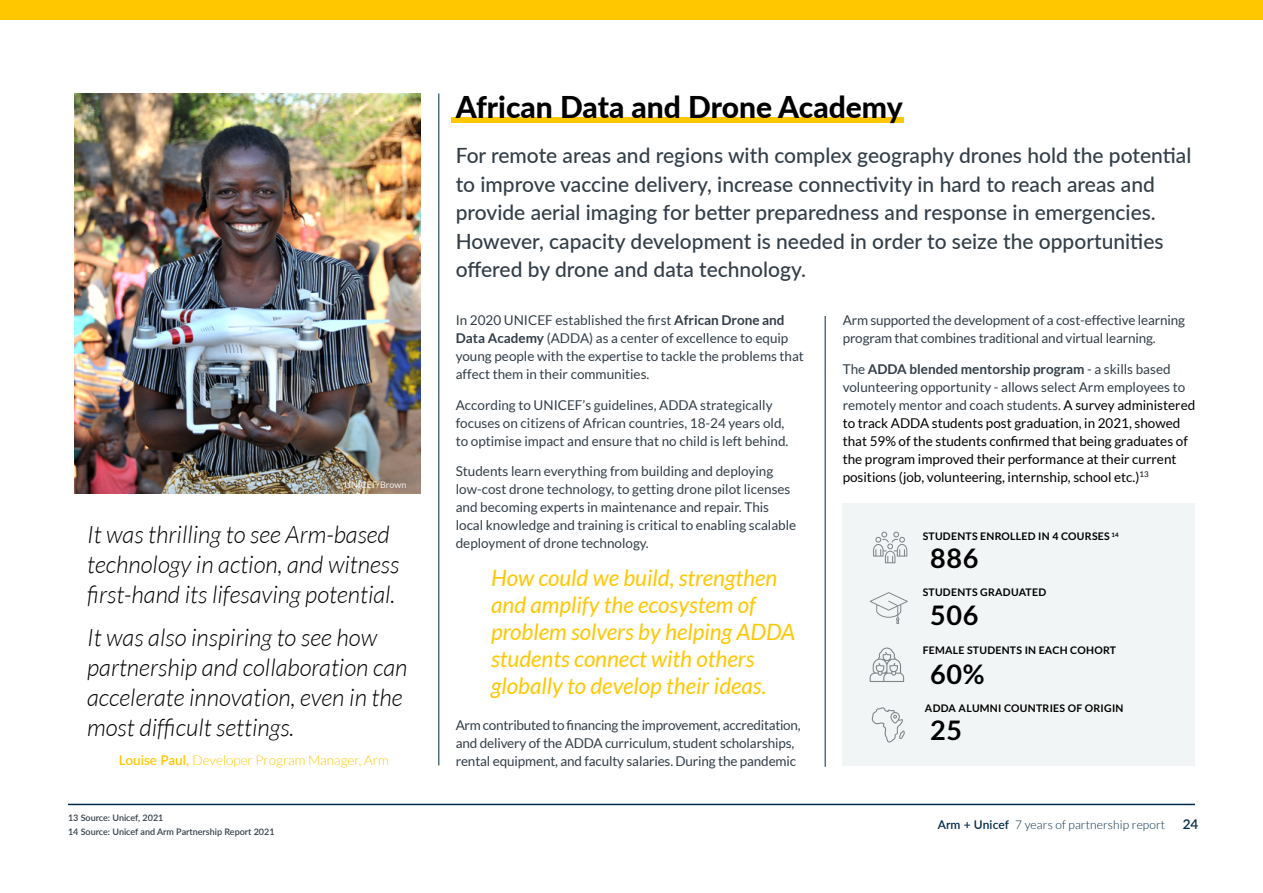
<style>
.page{position:relative;width:1263px;height:893px;background:#fff}
.page>*{position:absolute;margin:0;border:0;box-sizing:border-box;transform-origin:0 0}
.t1{font:800 30px "Lato";color:#000}
.t2{font:700 27px/56.8px "Lato";letter-spacing:.025em;color:#000}
.t3{font:italic 300 24px/30px "Lato";color:#000}
.t4{font:italic 22.5px/27px "Lato";color:#ffc700}
.t5{font:500 21px/28.5px "Lato";color:#333e48}
.t6{font:13.5px/18px "Lato";color:#333e48}
.t7{font:13.5px/18px "Lato";color:#000}
.t8{font:300 13.5px "Lato";color:#ffc700}
.t9{font:600 13.5px "Lato";color:#002b49}
.t10{font:300 12px "Lato";letter-spacing:.01em;color:#002b49}
.t11{font:700 10.5px "Lato";letter-spacing:.025em;color:#000}
.t12{font:600 9px/14.5px "Lato";color:#333e48}
.t13{font:9px "Lato";color:#fff}
.s1{font-weight:600}
.s2{font-weight:700}
.s3{color:#333e48}
.s4{font-weight:700;color:#333e48}
</style>
<div class="page">
<hr style="left:68px;top:804px;width:1127px;height:1px;background:#002b49">
<div style="left:451px;top:118px;width:453px;height:5px;background:#ffc700"></div>
<div style="left:0;top:0;width:1263px;height:20px;background:#ffc700"></div>
<img style="left:74px;top:94px;width:347px;height:399px">
<div style="left:842px;top:503px;width:353px;height:263px;background:#f2f5f5"></div>
<hr style="left:825px;top:316px;width:1px;height:451px;background:#002b49">
<svg style="left:873px;top:532px;width:34px;height:31px"></svg>
<svg style="left:870px;top:592px;width:38px;height:32px"></svg>
<svg style="left:870px;top:647px;width:34px;height:35px"></svg>
<svg style="left:871px;top:707px;width:34px;height:36px"></svg>
<hr style="left:439px;top:94px;width:1px;height:671px;background:#002b49">
<p class="t13" style="left:336px;top:479px;width:72px">© UNICEF/Brown</p>
<h3 class="t3" style="left:87px;top:520px;width:314px">It was thrilling to see Arm-based technology in action, and witness first-hand its lifesaving potential.</h3>
<h3 class="t3" style="left:87px;top:623px;width:322px">It was also inspiring to see how partnership and collaboration can accelerate innovation, even in the most difficult settings.</h3>
<p class="t8" style="left:119px;top:753px;width:272px"><span class="s1">Louise Paul,</span> Developer Program Manager, Arm</p>
<p class="t12" style="left:68px;top:810px;width:208px">13 Source: Unicef, 2021<br>14 Source: Unicef and Arm Partnership Report 2021</p>
<h1 class="t1" style="left:456px;top:84px;width:449px">African Data and Drone Academy</h1>
<p class="t5" style="left:456px;top:140px;width:737px">For remote areas and regions with complex geography drones hold the potential to improve vaccine delivery, increase connectivity in hard to reach areas and provide aerial imaging for better preparedness and response in emergencies.<br>However, capacity development is needed in order to seize the opportunities offered by drone and data technology.</p>
<p class="t6" style="left:456px;top:311px;width:350px">In 2020 UNICEF established the first <span class="s2">African Drone and Data Academy</span> (ADDA) as a center of excellence to equip young people with the expertise to tackle the problems that affect them in their communities.</p>
<p class="t6" style="left:456px;top:396px;width:334px">According to UNICEF’s guidelines, ADDA strategically focuses on citizens of African countries, 18-24 years old, to optimise impact and ensure that no child is left behind.</p>
<p class="t6" style="left:456px;top:462px;width:342px">Students learn everything from building and deploying low-cost drone technology, to getting drone pilot licenses and becoming experts in maintenance and repair. This local knowledge and training is critical to enabling scalable deployment of drone technology.</p>
<p class="t6" style="left:843px;top:311px;width:344px">Arm supported the development of a cost-effective learning program that combines traditional and virtual learning.</p>
<p class="t7" style="left:843px;top:360px;width:354px"><span class="s3">The</span> <span class="s4">ADDA blended mentorship program</span> <span class="s3">- a skills based volunteering opportunity - allows select Arm employees to remotely mentor and coach students.</span> A survey administered to track ADDA students post graduation, in 2021, showed that 59% of the students confirmed that being graduates of the program improved their performance at their current positions (job, volunteering, internship, school etc.)<sup>13</sup></p>
<p class="t11" style="left:923px;top:530px;width:197px">STUDENTS ENROLLED IN 4 COURSES <sup>14</sup></p>
<h2 class="t2" style="left:930px;top:529px;width:50px">886<br>506</h2>
<h2 class="t2" style="left:930px;top:646px;width:56px;line-height:56.1px">60%<br>25</h2>
<h3 class="t4" style="left:491px;top:565px;width:305px">How could we build, strengthen and amplify the ecosystem of problem solvers by helping ADDA students connect with others globally to develop their ideas.</h3>
<p class="t11" style="left:923px;top:586px;width:125px">STUDENTS GRADUATED</p>
<p class="t11" style="left:923px;top:644px;width:195px">FEMALE STUDENTS IN EACH COHORT</p>
<p class="t11" style="left:925px;top:702px;width:200px">ADDA ALUMNI COUNTRIES OF ORIGIN</p>
<p class="t6" style="left:456px;top:716px;width:346px">Arm contributed to financing the improvement, accreditation, and delivery of the ADDA curriculum, student scholarships, rental equipment, and faculty salaries. During the pandemic</p>
<p class="t10" style="left:938px;top:818px;width:229px"><span class="s1">Arm + Unicef</span> 7 years of partnership report</p>
<p class="t9" style="left:1183px;top:814px;width:17px">24</p>
</div>
